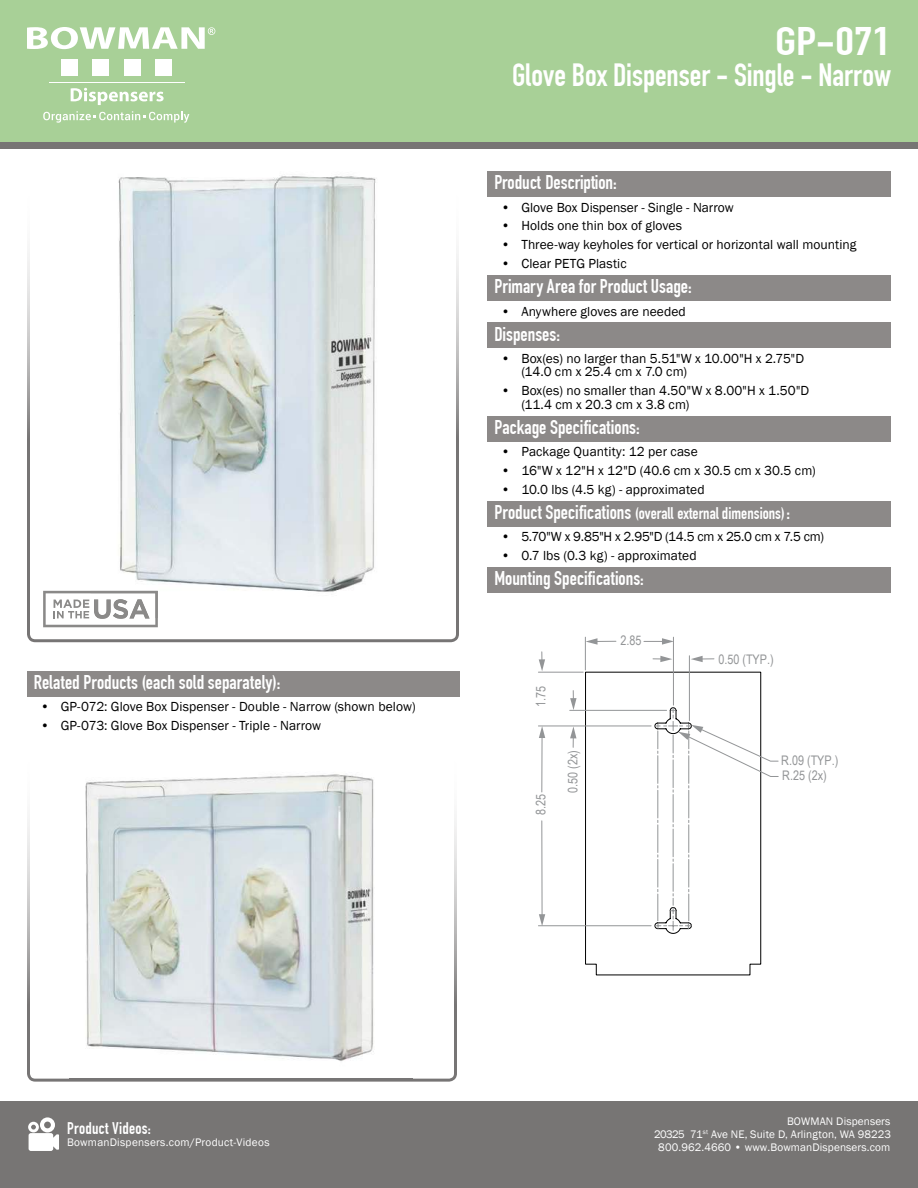
<style>
.page{position:relative;width:918px;height:1188px;background:#fff}
.page>*{position:absolute;margin:0;border:0;box-sizing:border-box;transform-origin:0 0}
.t1{font:700 39px "DIN Condensed";color:#fff;scale:1.28 1}
.t2{font:700 31.5px "DIN Condensed";color:#fff}
.t3{font:700 19.5px "DIN Condensed";color:#fff}
.t4{font:700 16.5px "DIN Condensed";color:#fff}
.t5{font:13.5px/18.9px "Franklin Gothic";letter-spacing:.005em;color:#000}
.t6{font:13.2px "Arial Narrow";color:#939597}
.t7{font:11.25px/12.8px "Franklin Gothic";letter-spacing:.01em;color:#fff;text-align:right}
.s1{font-size:19.5px}
</style>
<div class="page">
<div style="left:0;top:1101px;width:918px;height:87px;background:#777574"></div>
<div style="left:0;top:0;width:918px;height:148px;background:#777574"></div>
<svg style="left:28px;top:1117px;width:31px;height:34px"></svg>
<img style="left:27px;top:818px;width:430px;height:264px">
<img style="left:27px;top:252px;width:432px;height:390px">
<div style="left:0;top:0;width:918px;height:142px;background:#a8d097"></div>
<svg style="left:27px;top:27px;width:188px;height:22px"></svg>
<div style="left:61px;top:60px;width:17px;height:16px;background:#fff"></div>
<div style="left:92px;top:60px;width:17px;height:16px;background:#fff"></div>
<div style="left:124px;top:60px;width:17px;height:16px;background:#fff"></div>
<div style="left:155px;top:60px;width:17px;height:16px;background:#fff"></div>
<hr style="left:49px;top:82px;width:135px;height:1px;background:#fff">
<svg style="left:71px;top:88px;width:93px;height:17px"></svg>
<svg style="left:43px;top:111px;width:146px;height:12px"></svg>
<svg style="left:43px;top:591px;width:115px;height:36px"></svg>
<svg style="left:585px;top:672px;width:176px;height:303px"></svg>
<svg style="left:653px;top:656px;width:19px;height:6px"></svg>
<svg style="left:586px;top:638px;width:30px;height:7px"></svg>
<svg style="left:691px;top:656px;width:23px;height:6px"></svg>
<hr style="left:541px;top:736px;width:1px;height:56px;background:#939597">
<svg style="left:539px;top:727px;width:6px;height:11px"></svg>
<svg style="left:570px;top:727px;width:6px;height:20px"></svg>
<hr style="left:541px;top:821px;width:1px;height:95px;background:#939597">
<svg style="left:539px;top:914px;width:6px;height:11px"></svg>
<svg style="left:539px;top:652px;width:6px;height:19px"></svg>
<svg style="left:570px;top:691px;width:7px;height:19px"></svg>
<svg style="left:644px;top:638px;width:29px;height:7px"></svg>
<hr style="left:585px;top:637px;width:1px;height:33px;background:#939597">
<hr style="left:673px;top:637px;width:1px;height:68px;background:#939597">
<hr style="left:689px;top:656px;width:1px;height:65px;background:#939597">
<hr style="left:570px;top:710px;width:97px;height:1px;background:#939597">
<hr style="left:538px;top:726px;width:113px;height:1px;background:#939597">
<hr style="left:538px;top:672px;width:45px;height:1px;background:#939597">
<hr style="left:538px;top:925px;width:113px;height:1px;background:#939597">
<svg style="left:655px;top:708px;width:124px;height:222px"></svg>
<div style="left:488px;top:171px;width:403px;height:26px;background:#8c8988"></div>
<div style="left:488px;top:275px;width:403px;height:26px;background:#8c8988"></div>
<div style="left:488px;top:322px;width:403px;height:26px;background:#8c8988"></div>
<div style="left:488px;top:416px;width:403px;height:26px;background:#8c8988"></div>
<div style="left:488px;top:501px;width:403px;height:26px;background:#8c8988"></div>
<div style="left:488px;top:567px;width:403px;height:26px;background:#8c8988"></div>
<div style="left:27px;top:671px;width:432px;height:26px;background:#8c8988"></div>
<img style="left:90px;top:176px;width:320px;height:442px">
<img style="left:90px;top:180px;width:320px;height:3px">
<img style="left:90px;top:591px;width:68px;height:27px">
<img style="left:69px;top:774px;width:343px;height:306px">
<h3 class="t3" style="left:34px;top:675px;width:248px">Related Products (each sold separately):</h3>
<p class="t5" style="left:40px;top:698px;width:377px">ï GP-072: Glove Box Dispenser - Double - Narrow (shown below) ï GP-073: Glove Box Dispenser - Triple - Narrow</p>
<h1 class="t1" style="left:775px;top:27px;width:92px">GP-071</h1>
<h2 class="t2" style="left:512px;top:64px;width:380px">Glove Box Dispenser - Single - Narrow</h2>
<h3 class="t3" style="left:494px;top:175px;width:124px">Product Description:</h3>
<p class="t5" style="left:501px;top:199px;width:357px">ï Glove Box Dispenser - Single - Narrow<br>ï Holds one thin box of gloves<br>ï Three-way keyholes for vertical or horizontal wall mounting ï Clear PETG Plastic</p>
<h3 class="t3" style="left:494px;top:279px;width:199px">Primary Area for Product Usage:</h3>
<p class="t5" style="left:501px;top:303px;width:186px">ï Anywhere gloves are needed</p>
<h3 class="t3" style="left:494px;top:327px;width:67px">Dispenses:</h3>
<p class="t5" style="left:521px;top:353px;width:284px;line-height:13.5px;text-indent:-20px">ï Box(es) no larger than 5.51"W x 10.00"H x 2.75"D (14.0 cm x 25.4 cm x 7.0 cm)</p>
<p class="t5" style="left:521px;top:385px;width:289px;line-height:13.5px;text-indent:-20px">ï Box(es) no smaller than 4.50"W x 8.00"H x 1.50"D (11.4 cm x 20.3 cm x 3.8 cm)</p>
<h3 class="t3" style="left:494px;top:416px;width:147px">Package Speci昀椀cations:</h3>
<p class="t5" style="left:501px;top:443px;width:316px">ï Package Quantity: 12 per case<br>ï 16"W x 12"H x 12"D (40.6 cm x 30.5 cm x 30.5 cm) ï 10.0 lbs (4.5 kg) - approximated</p>
<p class="t4" style="left:494px;top:507px;width:297px"><span class="s1">Product Speci昀椀cations</span> (overall external dimensions)<span class="s1">:</span></p>
<p class="t5" style="left:501px;top:528px;width:325px">ï 5.70"W x 9.85"H x 2.95"D (14.5 cm x 25.0 cm x 7.5 cm) ï 0.7 lbs (0.3 kg) - approximated</p>
<h3 class="t3" style="left:494px;top:567px;width:151px">Mounting Speci昀椀cations:</h3>
<p class="t6" style="left:531px;top:707px;width:23px;rotate:-90deg">1.75</p>
<p class="t6" style="left:531px;top:815px;width:23px;rotate:-90deg">8.25</p>
<p class="t6" style="left:563px;top:793px;width:44px;rotate:-90deg">0.50 (2x)</p>
<p class="t6" style="left:620px;top:631px;width:23px">2.85</p>
<p class="t6" style="left:718px;top:650px;width:57px">0.50 (TYP.)</p>
<p class="t6" style="left:781px;top:751px;width:59px">R.09 (TYP.)</p>
<p class="t6" style="left:782px;top:766px;width:46px">R.25 (2x)</p>
<p class="t4" style="left:67px;top:1122px;width:85px">Product Videos:</p>
<p class="t7" style="left:67px;top:1136px;width:204px">BowmanDispensers.com/Product-Videos</p>
<p class="t7" style="left:654px;top:1116px;width:238px">BOWMAN Dispensers<br>20325 71<sup>st</sup> Ave NE, Suite D, Arlington, WA 98223<br>800.962.4660 ï www.BowmanDispensers.com</p>
</div>
